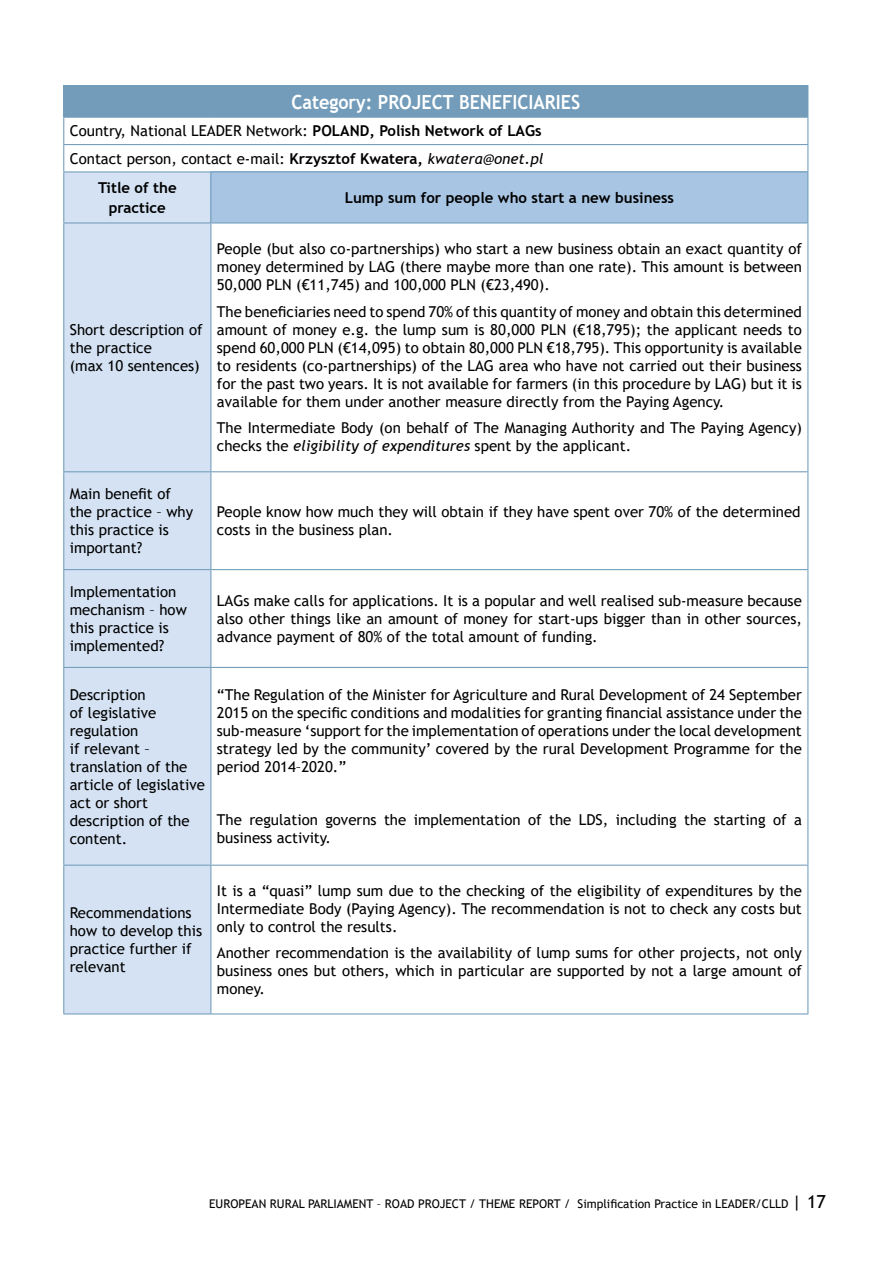
<style>
.page{position:relative;width:893px;height:1263px;background:#fff}
.page>*{position:absolute;margin:0;border:0;box-sizing:border-box;transform-origin:0 0}
.t1{font:700 19.5px "Trebuchet MS";color:#fff;scale:.92 1}
.t2{font:15px/18px "Trebuchet MS";color:#000}
.t3{font:700 15px/19.5px "Trebuchet MS";color:#000;text-align:center}
.t4{font:12px "Trebuchet MS";color:#000}
.s1{font-weight:700}
.s2{font-style:italic}
.s3{font-size:18px}
</style>
<div class="page">
<div style="left:64px;top:86px;width:744px;height:31px;background:#729cba"></div>
<div style="left:64px;top:172px;width:146px;height:841px;background:#d4e2f3"></div>
<div style="left:211px;top:172px;width:597px;height:51px;background:#a8c6e4"></div>
<hr style="left:63px;top:85px;width:148px;height:1px;background:#729cba">
<hr style="left:63px;top:86px;width:1px;height:31px;background:#729cba">
<hr style="left:211px;top:85px;width:597px;height:1px;background:#729cba">
<hr style="left:63px;top:117px;width:148px;height:1px;background:#729cba">
<hr style="left:211px;top:117px;width:597px;height:1px;background:#729cba">
<hr style="left:63px;top:144px;width:148px;height:1px;background:#729cba">
<svg style="left:63px;top:118px;width:1px;height:53px"></svg>
<hr style="left:211px;top:144px;width:597px;height:1px;background:#729cba">
<svg style="left:807px;top:118px;width:1px;height:53px"></svg>
<hr style="left:63px;top:171px;width:148px;height:1px;background:#729cba">
<hr style="left:63px;top:172px;width:1px;height:50px;background:#729cba">
<hr style="left:211px;top:171px;width:597px;height:1px;background:#729cba">
<hr style="left:210px;top:172px;width:1px;height:50px;background:#729cba">
<hr style="left:807px;top:172px;width:1px;height:50px;background:#729cba">
<hr style="left:63px;top:222px;width:148px;height:1px;background:#729cba">
<hr style="left:63px;top:223px;width:1px;height:248px;background:#729cba">
<hr style="left:211px;top:222px;width:597px;height:1px;background:#729cba">
<hr style="left:210px;top:223px;width:1px;height:248px;background:#729cba">
<hr style="left:807px;top:223px;width:1px;height:248px;background:#729cba">
<hr style="left:63px;top:471px;width:148px;height:1px;background:#729cba">
<hr style="left:63px;top:472px;width:1px;height:97px;background:#729cba">
<hr style="left:211px;top:471px;width:597px;height:1px;background:#729cba">
<hr style="left:210px;top:472px;width:1px;height:97px;background:#729cba">
<hr style="left:807px;top:472px;width:1px;height:97px;background:#729cba">
<hr style="left:63px;top:569px;width:148px;height:1px;background:#729cba">
<hr style="left:63px;top:570px;width:1px;height:97px;background:#729cba">
<hr style="left:211px;top:569px;width:597px;height:1px;background:#729cba">
<hr style="left:210px;top:570px;width:1px;height:97px;background:#729cba">
<hr style="left:807px;top:570px;width:1px;height:97px;background:#729cba">
<hr style="left:63px;top:667px;width:148px;height:1px;background:#729cba">
<hr style="left:63px;top:668px;width:1px;height:197px;background:#729cba">
<hr style="left:211px;top:667px;width:597px;height:1px;background:#729cba">
<hr style="left:210px;top:668px;width:1px;height:197px;background:#729cba">
<hr style="left:807px;top:668px;width:1px;height:197px;background:#729cba">
<hr style="left:63px;top:865px;width:148px;height:1px;background:#729cba">
<hr style="left:63px;top:866px;width:1px;height:147px;background:#729cba">
<hr style="left:211px;top:865px;width:597px;height:1px;background:#729cba">
<hr style="left:210px;top:866px;width:1px;height:147px;background:#729cba">
<hr style="left:807px;top:866px;width:1px;height:147px;background:#729cba">
<hr style="left:63px;top:1013px;width:148px;height:1px;background:#729cba">
<hr style="left:211px;top:1013px;width:597px;height:1px;background:#729cba">
<h1 class="t1" style="left:291px;top:89px;width:315px">Category: PROJECT BENEFICIARIES</h1>
<p class="t2" style="left:70px;top:117px;width:475px;line-height:27.3px">Country, National LEADER Network: <span class="s1">POLAND, Polish Network of LAGs<br></span>Contact person, contact e-mail: <span class="s1">Krzysztof Kwatera,</span> <span class="s2">kwatera@onet.pl</span></p>
<p class="t3" style="left:98px;top:178px;width:80px">Title of the practice</p>
<p class="t3" style="left:345px;top:188px;width:331px">Lump sum for people who start a new business</p>
<p class="t2" style="left:70px;top:320px;width:134px">Short description of the practice<br>(max 10 sentences)</p>
<p class="t2" style="left:70px;top:485px;width:125px">Main benefit of the practice – why this practice is important?</p>
<p class="t2" style="left:217px;top:240px;width:586px;text-align:justify">People (but also co-partnerships) who start a new business obtain an exact quantity of money determined by LAG (there maybe more than one rate). This amount is between 50,000 PLN (€11,745) and 100,000 PLN (€23,490).</p>
<p class="t2" style="left:217px;top:302px;width:586px;text-align:justify">The beneficiaries need to spend 70% of this quantity of money and obtain this determined amount of money e.g. the lump sum is 80,000 PLN (€18,795); the applicant needs to spend 60,000 PLN (€14,095) to obtain 80,000 PLN €18,795). This opportunity is available to residents (co-partnerships) of the LAG area who have not carried out their business for the past two years. It is not available for farmers (in this procedure by LAG) but it is available for them under another measure directly from the Paying Agency.</p>
<p class="t2" style="left:217px;top:419px;width:586px">The Intermediate Body (on behalf of The Managing Authority and The Paying Agency) checks the <span class="s2">eligibility of expenditures</span> spent by the applicant.</p>
<p class="t2" style="left:217px;top:503px;width:585px">People know how much they will obtain if they have spent over 70% of the determined costs in the business plan.</p>
<p class="t2" style="left:70px;top:583px;width:119px">Implementation mechanism – how this practice is implemented?</p>
<p class="t2" style="left:217px;top:592px;width:586px;text-align:justify">LAGs make calls for applications. It is a popular and well realised sub-measure because also other things like an amount of money for start-ups bigger than in other sources, advance payment of 80% of the total amount of funding.</p>
<p class="t2" style="left:70px;top:685px;width:137px">Description<br>of legislative regulation<br>if relevant – translation of the article of legislative act or short description of the content.</p>
<p class="t2" style="left:217px;top:686px;width:586px;text-align:justify">“The Regulation of the Minister for Agriculture and Rural Development of 24 September 2015 on the specific conditions and modalities for granting financial assistance under the sub-measure ‘support for the implementation of operations under the local development strategy led by the community’ covered by the rural Development Programme for the period 2014–2020.”</p>
<p class="t2" style="left:217px;top:811px;width:586px">The regulation governs the implementation of the LDS, including the starting of a business activity.</p>
<p class="t2" style="left:70px;top:904px;width:134px">Recommendations how to develop this practice further if relevant</p>
<p class="t2" style="left:217px;top:881px;width:586px;text-align:justify">It is a “quasi” lump sum due to the checking of the eligibility of expenditures by the Intermediate Body (Paying Agency). The recommendation is not to check any costs but only to control the results.</p>
<p class="t2" style="left:217px;top:944px;width:586px;text-align:justify">Another recommendation is the availability of lump sums for other projects, not only business ones but others, which in particular are supported by not a large amount of money.</p>
<p class="t4" style="left:209px;top:1196px;width:618px">EUROPEAN RURAL PARLIAMENT – ROAD PROJECT / THEME REPORT / Simplification Practice in LEADER/CLLD <span class="s3">| 17</span></p>
</div>
